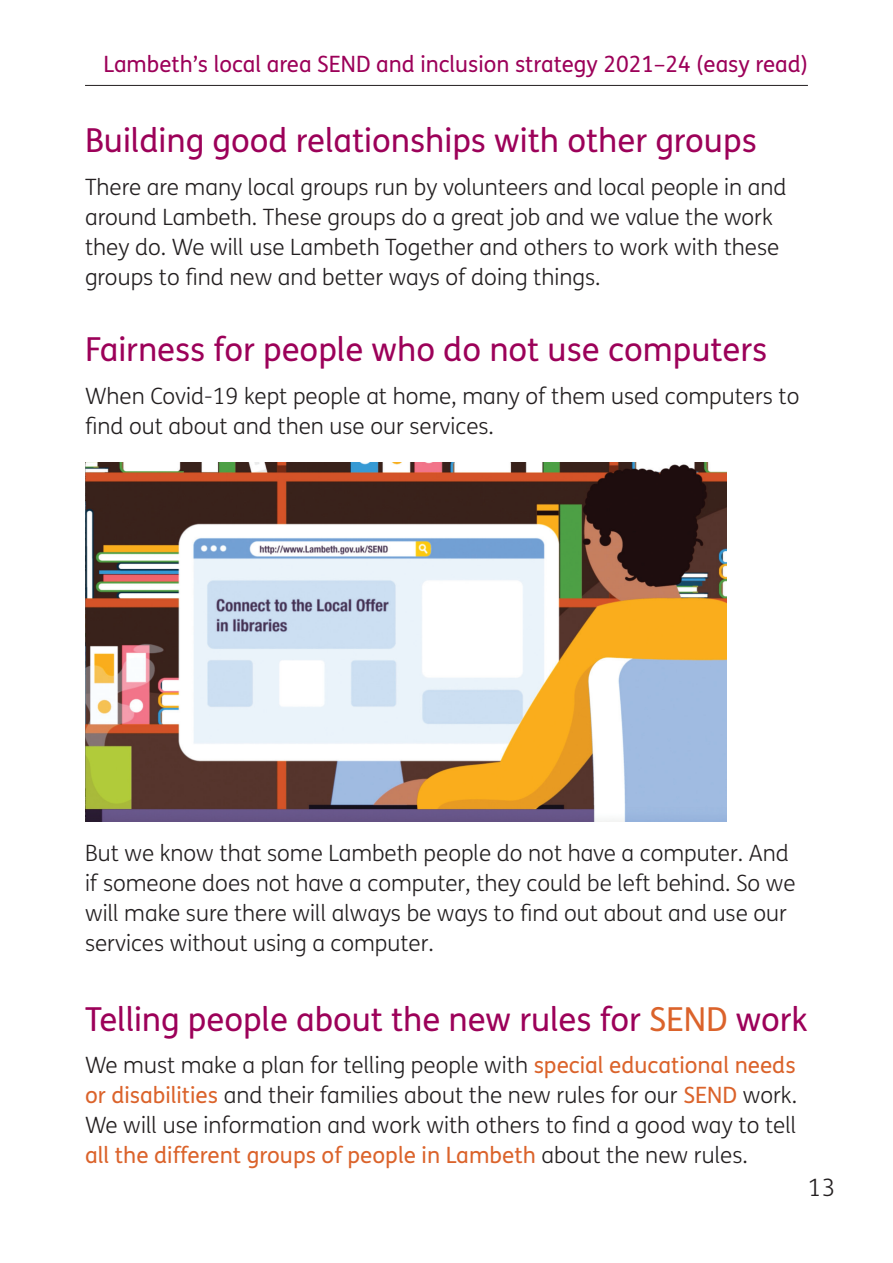
<style>
.page{position:relative;width:893px;height:1263px;background:#fff}
.page>*{position:absolute;margin:0;border:0;box-sizing:border-box;transform-origin:0 0}
.t1{font:33px "FS Me";color:#9c0159}
.t2{font:300 24px "FS Me";color:#231f20}
.t3{font:300 22.5px/30px "FS Me";color:#231f20}
.t4{font:22.5px "FS Me";color:#9c0159}
.s1{color:#db632b}
.s2{font-weight:400;color:#db632b}
</style>
<div class="page">
<hr style="left:85px;top:85px;width:723px;height:1px;background:#231f20">
<img style="left:85px;top:462px;width:641px;height:360px">
<p class="t4" style="left:104px;top:49px;width:706px">Lambeth’s local area SEND and inclusion strategy 2021–24 (easy read)</p>
<h1 class="t1" style="left:85px;top:118px;width:673px">Building good relationships with other groups</h1>
<p class="t3" style="left:85px;top:172px;width:703px">There are many local groups run by volunteers and local people in and around Lambeth. These groups do a great job and we value the work they do. We will use Lambeth Together and others to work with these groups to find new and better ways of doing things.</p>
<h1 class="t1" style="left:85px;top:327px;width:684px">Fairness for people who do not use computers</h1>
<p class="t3" style="left:85px;top:380px;width:716px">When Covid-19 kept people at home, many of them used computers to find out about and then use our services.</p>
<p class="t3" style="left:85px;top:837px;width:712px">But we know that some Lambeth people do not have a computer. And if someone does not have a computer, they could be left behind. So we will make sure there will always be ways to find out about and use our services without using a computer.</p>
<h1 class="t1" style="left:85px;top:996px;width:724px">Telling people about the new rules for <span class="s1">SEND</span> work</h1>
<p class="t3" style="left:85px;top:1050px;width:714px;text-align:justify">We must make a plan for telling people with <span class="s2">special educational needs or disabilities</span> and their families about the new rules for our <span class="s2">SEND</span> work.<br>We will use information and work with others to find a good way to tell <span class="s2">all the different groups of people in Lambeth</span> about the new rules.</p>
<p class="t2" style="left:808px;top:1171px;width:29px">13</p>
</div>
